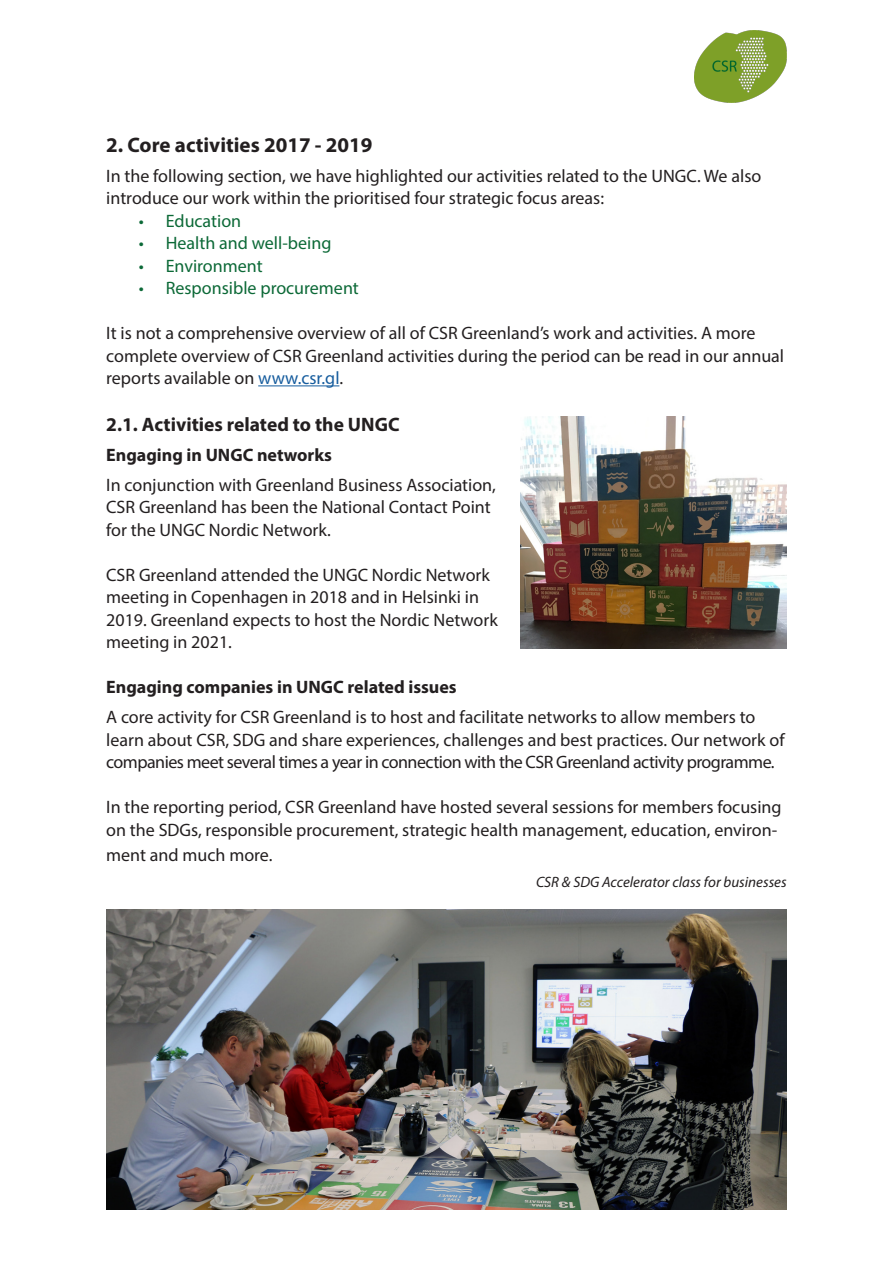
<style>
.page{position:relative;width:893px;height:1263px;background:#fff}
.page>*{position:absolute;margin:0;border:0;box-sizing:border-box;transform-origin:0 0}
.t1{font:700 21px "Myriad Pro";color:#231f20}
.t2{font:700 19.5px "Myriad Pro";color:#231f20}
.t3{font:18px/22.5px "Myriad Pro";color:#231f20}
.t4{font:18px "Myriad Pro";color:#0c6937}
.t5{font:700 18px "Myriad Pro";color:#231f20}
.t6{font:italic 15px "Myriad Pro";color:#231f20}
.s1{color:#175d9e}
</style>
<div class="page">
<img style="left:694px;top:31px;width:93px;height:71px">
<hr style="left:258px;top:385px;width:81px;height:1px;background:#175d9e">
<img style="left:521px;top:417px;width:266px;height:231px">
<img style="left:106px;top:909px;width:681px;height:301px">
<p class="t1" style="left:106px;top:131px;width:268px">2. Core activities 2017 - 2019</p>
<p class="t3" style="left:106px;top:164px;width:657px">In the following section, we have highlighted our activities related to the UNGC. We also introduce our work within the prioritised four strategic focus areas:</p>
<p class="t4" style="left:139px;top:209px;width:104px">• Education</p>
<p class="t4" style="left:139px;top:232px;width:194px">• Health and well-being</p>
<p class="t4" style="left:139px;top:254px;width:125px">• Environment</p>
<p class="t4" style="left:139px;top:277px;width:222px">• Responsible procurement</p>
<p class="t3" style="left:106px;top:321px;width:679px">It is not a comprehensive overview of all of CSR Greenland’s work and activities. A more complete overview of CSR Greenland activities during the period can be read in our annual reports available on <span class="s1">www.csr.gl</span>.</p>
<p class="t2" style="left:106px;top:411px;width:295px">2.1. Activities related to the UNGC</p>
<p class="t5" style="left:106px;top:443px;width:227px">Engaging in UNGC networks</p>
<p class="t3" style="left:106px;top:473px;width:391px">In conjunction with Greenland Business Association,</p>
<p class="t3" style="left:106px;top:495px;width:386px">CSR Greenland has been the National Contact Point</p>
<p class="t3" style="left:106px;top:518px;width:226px">for the UNGC Nordic Network.</p>
<p class="t3" style="left:106px;top:563px;width:385px">CSR Greenland attended the UNGC Nordic Network</p>
<p class="t3" style="left:106px;top:585px;width:374px">meeting in Copenhagen in 2018 and in Helsinki in</p>
<p class="t3" style="left:106px;top:608px;width:393px">2019. Greenland expects to host the Nordic Network</p>
<p class="t3" style="left:106px;top:630px;width:127px">meeting in 2021.</p>
<p class="t5" style="left:106px;top:675px;width:352px">Engaging companies in UNGC related issues</p>
<p class="t3" style="left:106px;top:705px;width:680px">A core activity for CSR Greenland is to host and facilitate networks to allow members to learn about CSR, SDG and share experiences, challenges and best practices. Our network of companies meet several times a year in connection with the CSR Greenland activity programme.</p>
<p class="t3" style="left:106px;top:795px;width:677px">In the reporting period, CSR Greenland have hosted several sessions for members focusing on the SDGs, responsible procurement, strategic health management, education, environ-</p>
<p class="t3" style="left:106px;top:843px;width:168px">ment and much more.</p>
<p class="t6" style="left:536px;top:872px;width:252px">CSR &amp; SDG Accelerator class for businesses</p>
</div>
